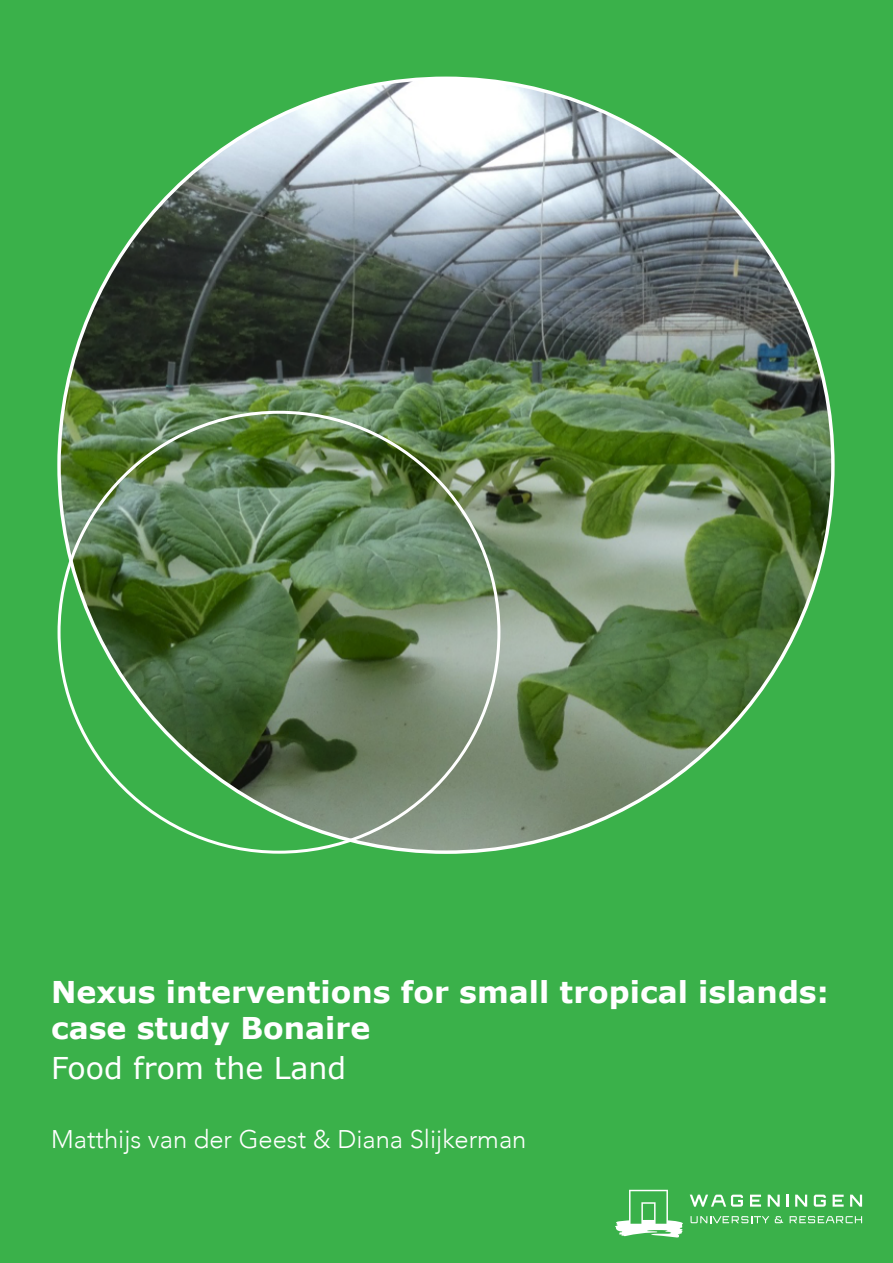
<style>
.page{position:relative;width:893px;height:1263px;background:#3ab14a}
.page>*{position:absolute;margin:0;border:0;box-sizing:border-box;transform-origin:0 0}
.t1{font:700 30px/36px "Verdana";color:#fff}
.t2{font:30px "Verdana";color:#fff}
.t3{font:300 25.5px "Avenir";color:#fff}
</style>
<div class="page">
<img style="left:59px;top:78px;width:774px;height:774px;border-radius:387px">
<svg style="left:615px;top:1190px;width:68px;height:48px"></svg>
<svg style="left:750px;top:1194px;width:11px;height:13px"></svg>
<svg style="left:768px;top:1194px;width:12px;height:13px"></svg>
<svg style="left:786px;top:1194px;width:2px;height:13px"></svg>
<svg style="left:795px;top:1194px;width:12px;height:13px"></svg>
<svg style="left:814px;top:1194px;width:12px;height:13px"></svg>
<svg style="left:833px;top:1194px;width:11px;height:13px"></svg>
<svg style="left:850px;top:1194px;width:12px;height:13px"></svg>
<svg style="left:690px;top:1194px;width:53px;height:13px"></svg>
<svg style="left:690px;top:1216px;width:79px;height:7px"></svg>
<svg style="left:790px;top:1216px;width:72px;height:7px"></svg>
<svg style="left:775px;top:1216px;width:8px;height:7px"></svg>
<p class="t1" style="left:51px;top:974px;width:779px">Nexus interventions for small tropical islands: case study Bonaire</p>
<p class="t2" style="left:51px;top:1049px;width:297px">Food from the Land</p>
<p class="t3" style="left:51px;top:1124px;width:477px">Matthijs van der Geest &amp; Diana Slijkerman</p>
</div>
